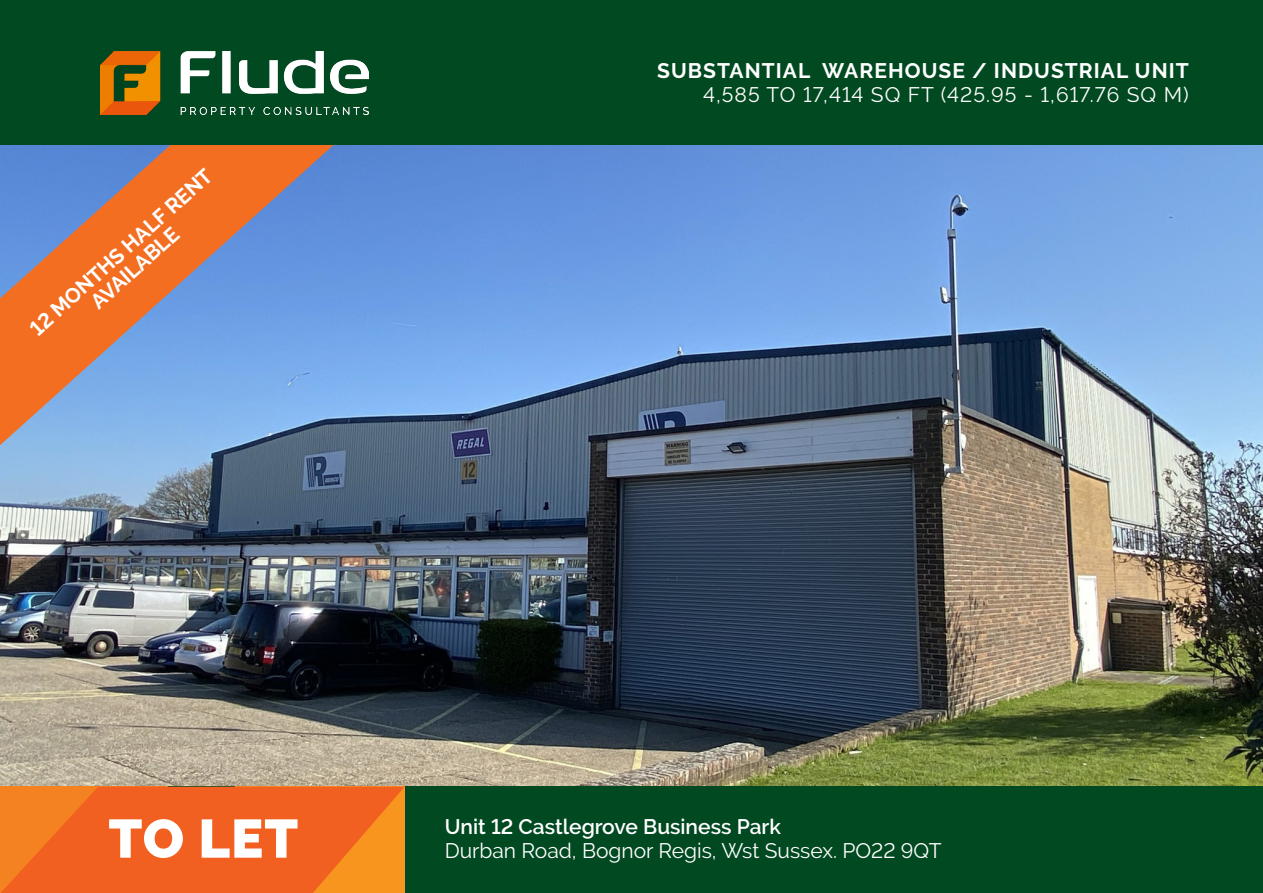
<style>
.page{position:relative;width:1263px;height:893px;background:#fff}
.page>*{position:absolute;margin:0;border:0;box-sizing:border-box;transform-origin:0 0}
.t1{font:900 54px "Raleway";color:#fff}
.Flude_-_Main_Header{font:21px/24px "Raleway";letter-spacing:.05em;color:#fff;text-align:right}
.Flude_-_Main_Header-2{font:21px "Raleway";color:#fff}
.t2{font:600 21px "Raleway";color:#fff}
.Flude_-_Standard_Par{font:700 21px "Raleway";color:#fff}
.s1{font-weight:700}
</style>
<div class="page">
<img style="left:0;top:145px;width:1263px;height:642px">
<svg style="left:0;top:145px;width:336px;height:310px;background:#9d8d9b"></svg>
<div style="left:0;top:0;width:1263px;height:145px;background:#004921"></div>
<img style="left:100px;top:52px;width:268px;height:62px">
<div style="left:0;top:787px;width:1263px;height:106px;background:#004921"></div>
<svg style="left:1px;top:787px;width:404px;height:106px;background:#f26a20"></svg>
<p class="Flude_-_Standard_Par" style="left:25px;top:322px;width:238px;rotate:-42deg">12 MONTHS HALF RENT</p>
<p class="Flude_-_Standard_Par" style="left:86px;top:296px;width:112px;rotate:-42deg">AVAILABLE</p>
<p class="Flude_-_Main_Header" style="left:657px;top:58px;width:533px"><span class="s1">SUBSTANTIAL WAREHOUSE / INDUSTRIAL UNIT<br></span>4,585 TO 17,414 SQ FT (425.95 - 1,617.76 SQ M)</p>
<p class="t1" style="left:109px;top:807px;width:191px">TO LET</p>
<p class="t2" style="left:445px;top:815px;width:338px">Unit 12 Castlegrove Business Park</p>
<p class="Flude_-_Main_Header-2" style="left:445px;top:839px;width:498px">Durban Road, Bognor Regis, Wst Sussex. PO22 9QT</p>
</div>
